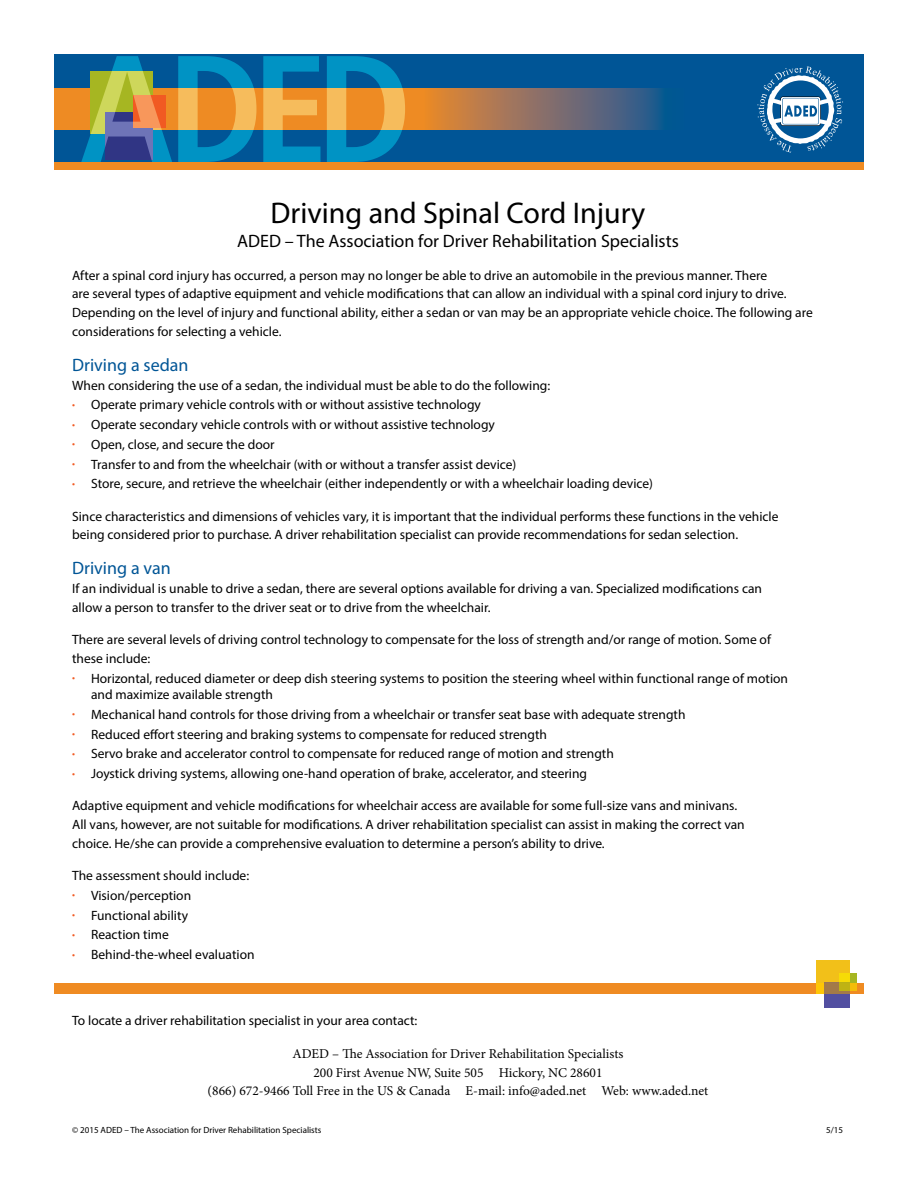
<style>
.page{position:relative;width:918px;height:1188px;background:#fff}
.page>*{position:absolute;margin:0;border:0;box-sizing:border-box;transform-origin:0 0}
.t1{font:30px "Myriad Pro";color:#000}
.t2{font:18px "Myriad Pro";color:#000}
.t3{font:18px "Myriad Pro";color:#005596}
.t4{font:13.5px/18.8px "Myriad Pro";color:#000}
.t5{font:13.5px/18.8px "Minion Pro";color:#000;text-align:center}
.t6{font:9px "Myriad Pro";color:#000}
.s1{font-size:10.5px;color:#f15a22}
</style>
<div class="page">
<div style="left:54px;top:149px;width:810px;height:21px;background:#ef8b22"></div>
<div style="left:54px;top:54px;width:810px;height:108px;background:#005596"></div>
<svg style="left:54px;top:89px;width:608px;height:41px;background:#987459"></svg>
<svg style="left:757px;top:66px;width:86px;height:87px"></svg>
<div style="left:54px;top:984px;width:810px;height:10px;background:#ef8b22"></div>
<div style="left:816px;top:960px;width:34px;height:34px;background:#f2c019"></div>
<svg style="left:824px;top:983px;width:26px;height:25px"></svg>
<svg style="left:839px;top:973px;width:18px;height:18px"></svg>
<svg style="left:81px;top:56px;width:324px;height:106px"></svg>
<h1 class="t1" style="left:271px;top:194px;width:376px">Driving and Spinal Cord Injury</h1>
<h2 class="t2" style="left:237px;top:230px;width:443px">ADED – The Association for Driver Rehabilitation Specialists</h2>
<p class="t4" style="left:72px;top:265px;width:742px">After a spinal cord injury has occurred, a person may no longer be able to drive an automobile in the previous manner. There<br>are several types of adaptive equipment and vehicle modifications that can allow an individual with a spinal cord injury to drive.<br>Depending on the level of injury and functional ability, either a sedan or van may be an appropriate vehicle choice. The following are considerations for selecting a vehicle.</p>
<h2 class="t3" style="left:72px;top:354px;width:118px">Driving a sedan</h2>
<p class="t4" style="left:72px;top:376px;width:480px">When considering the use of a sedan, the individual must be able to do the following:</p>
<p class="t4" style="left:72px;top:395px;width:410px"><span class="s1">•</span> Operate primary vehicle controls with or without assistive technology</p>
<p class="t4" style="left:72px;top:415px;width:424px"><span class="s1">•</span> Operate secondary vehicle controls with or without assistive technology</p>
<p class="t4" style="left:72px;top:435px;width:204px"><span class="s1">•</span> Open, close, and secure the door</p>
<p class="t4" style="left:72px;top:454px;width:446px"><span class="s1">•</span> Transfer to and from the wheelchair (with or without a transfer assist device)</p>
<p class="t4" style="left:72px;top:474px;width:582px"><span class="s1">•</span> Store, secure, and retrieve the wheelchair (either independently or with a wheelchair loading device)</p>
<p class="t4" style="left:72px;top:506px;width:708px">Since characteristics and dimensions of vehicles vary, it is important that the individual performs these functions in the vehicle being considered prior to purchase. A driver rehabilitation specialist can provide recommendations for sedan selection.</p>
<h2 class="t3" style="left:72px;top:557px;width:100px">Driving a van</h2>
<p class="t4" style="left:72px;top:579px;width:691px">If an individual is unable to drive a sedan, there are several options available for driving a van. Specialized modifications can allow a person to transfer to the driver seat or to drive from the wheelchair.</p>
<p class="t4" style="left:72px;top:630px;width:700px">There are several levels of driving control technology to compensate for the loss of strength and/or range of motion. Some of these include:</p>
<p class="t4" style="left:91px;top:670px;width:699px;line-height:16.5px;text-indent:-19px"><span class="s1">•</span> Horizontal, reduced diameter or deep dish steering systems to position the steering wheel within functional range of motion and maximize available strength</p>
<p class="t4" style="left:72px;top:705px;width:615px"><span class="s1">•</span> Mechanical hand controls for those driving from a wheelchair or transfer seat base with adequate strength</p>
<p class="t4" style="left:72px;top:725px;width:476px"><span class="s1">•</span> Reduced effort steering and braking systems to compensate for reduced strength</p>
<p class="t4" style="left:72px;top:744px;width:543px"><span class="s1">•</span> Servo brake and accelerator control to compensate for reduced range of motion and strength</p>
<p class="t4" style="left:72px;top:764px;width:516px"><span class="s1">•</span> Joystick driving systems, allowing one-hand operation of brake, accelerator, and steering</p>
<p class="t4" style="left:72px;top:796px;width:674px">Adaptive equipment and vehicle modifications for wheelchair access are available for some full-size vans and minivans.<br>All vans, however, are not suitable for modifications. A driver rehabilitation specialist can assist in making the correct van choice. He/she can provide a comprehensive evaluation to determine a person’s ability to drive.</p>
<p class="t4" style="left:72px;top:866px;width:179px">The assessment should include:</p>
<p class="t4" style="left:72px;top:886px;width:121px"><span class="s1">•</span> Vision/perception</p>
<p class="t4" style="left:72px;top:905px;width:117px"><span class="s1">•</span> Functional ability</p>
<p class="t4" style="left:72px;top:925px;width:98px"><span class="s1">•</span> Reaction time</p>
<p class="t4" style="left:72px;top:945px;width:184px"><span class="s1">•</span> Behind-the-wheel evaluation</p>
<p class="t4" style="left:72px;top:1011px;width:347px">To locate a driver rehabilitation specialist in your area contact:</p>
<p class="t5" style="left:208px;top:1044px;width:502px">ADED – The Association for Driver Rehabilitation Specialists<br>200 First Avenue NW, Suite 505 Hickory, NC 28601<br>(866) 672-9466 Toll Free in the US &amp; Canada E-mail: info@aded.net Web: www.aded.net</p>
<p class="t6" style="left:72px;top:1125px;width:251px">© 2015 ADED – The Association for Driver Rehabilitation Specialists</p>
<p class="t6" style="left:826px;top:1125px;width:18px">5/15</p>
</div>
